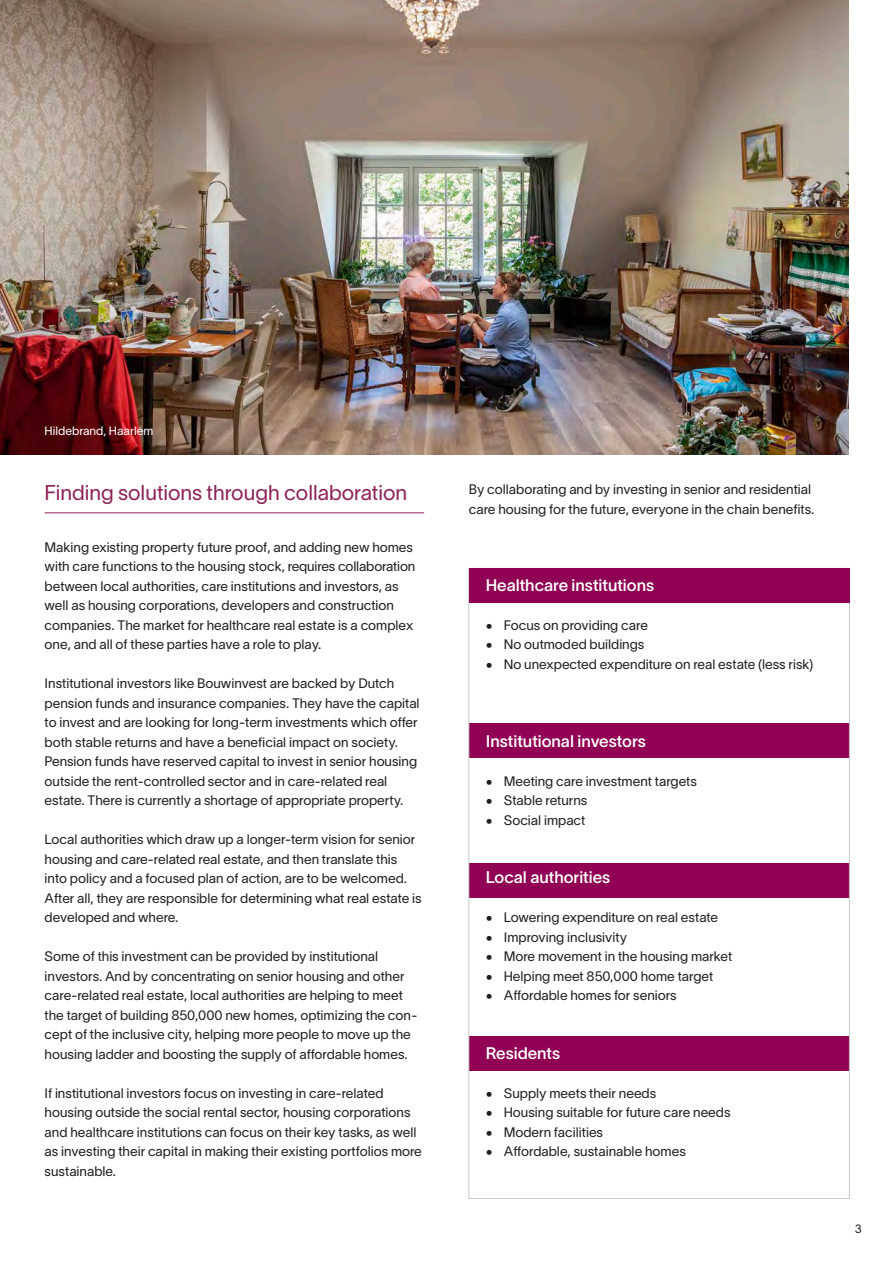
<style>
.page{position:relative;width:893px;height:1263px;background:#fff}
.page>*{position:absolute;margin:0;border:0;box-sizing:border-box;transform-origin:0 0}
.t1{font:21px "Lausanne 300";color:#8e235a}
.t2{font:16.5px "Lausanne 500";color:#fff}
.t3{font:13.5px/19.5px "Lausanne 300";color:#231f20}
.t4{font:12px "Lausanne 300";color:#fff}
.t5{font:12px "Lausanne 300";color:#231f20}
</style>
<div class="page">
<hr style="left:45px;top:512px;width:379px;height:1px;background:#8e235a">
<img style="left:0;top:0;width:848px;height:454px">
<div style="left:469px;top:1036px;width:380px;height:35px;background:#900054"></div>
<div style="left:469px;top:863px;width:380px;height:35px;background:#900054"></div>
<div style="left:469px;top:724px;width:380px;height:34px;background:#900054"></div>
<div style="left:469px;top:568px;width:380px;height:35px;background:#900054"></div>
<p class="t4" style="left:45px;top:423px;width:110px">Hildebrand, Haarlem</p>
<p class="t1" style="left:45px;top:479px;width:364px">Finding solutions through collaboration</p>
<p class="t3" style="left:45px;top:537px;width:372px">Making existing property future proof, and adding new homes with care functions to the housing stock, requires collaboration between local authorities, care institutions and investors, as well as housing corporations, developers and construction companies. The market for healthcare real estate is a complex one, and all of these parties have a role to play.</p>
<p class="t3" style="left:45px;top:673px;width:376px">Institutional investors like Bouwinvest are backed by Dutch pension funds and insurance companies. They have the capital to invest and are looking for long-term investments which offer both stable returns and have a beneficial impact on society.<br>Pension funds have reserved capital to invest in senior housing outside the rent-controlled sector and in care-related real</p>
<p class="t3" style="left:45px;top:790px;width:360px">estate. There is currently a shortage of appropriate property.</p>
<p class="t3" style="left:45px;top:829px;width:378px">Local authorities which draw up a longer-term vision for senior housing and care-related real estate, and then translate this into policy and a focused plan of action, are to be welcomed.<br>After all, they are responsible for determining what real estate is developed and where.</p>
<p class="t3" style="left:45px;top:946px;width:374px">Some of this investment can be provided by institutional investors. And by concentrating on senior housing and other care-related real estate, local authorities are helping to meet the target of building 850,000 new homes, optimizing the con&shy;cept of the inclusive city, helping more people to move up the housing ladder and boosting the supply of affordable homes.</p>
<p class="t3" style="left:45px;top:1083px;width:379px">If institutional investors focus on investing in care-related housing outside the social rental sector, housing corporations and healthcare institutions can focus on their key tasks, as well as investing their capital in making their existing portfolios more sustainable.</p>
<p class="t3" style="left:469px;top:479px;width:344px">By collaborating and by investing in senior and residential</p>
<p class="t3" style="left:469px;top:499px;width:347px">care housing for the future, everyone in the chain benefits.</p>
<p class="t2" style="left:486px;top:574px;width:170px">Healthcare institutions</p>
<p class="t3" style="left:486px;top:615px;width:164px">• Focus on providing care</p>
<p class="t3" style="left:486px;top:634px;width:160px">• No outmoded buildings</p>
<p class="t3" style="left:486px;top:654px;width:329px">• No unexpected expenditure on real estate (less risk)</p>
<p class="t2" style="left:486px;top:730px;width:162px">Institutional investors</p>
<p class="t3" style="left:486px;top:771px;width:213px">• Meeting care investment targets</p>
<p class="t3" style="left:486px;top:790px;width:103px">• Stable returns</p>
<p class="t3" style="left:486px;top:810px;width:101px">• Social impact</p>
<p class="t2" style="left:486px;top:867px;width:126px">Local authorities</p>
<p class="t3" style="left:486px;top:907px;width:234px">• Lowering expenditure on real estate</p>
<p class="t3" style="left:486px;top:927px;width:143px">• Improving inclusivity</p>
<p class="t3" style="left:486px;top:946px;width:248px">• More movement in the housing market</p>
<p class="t3" style="left:486px;top:966px;width:229px">• Helping meet 850,000 home target</p>
<p class="t3" style="left:486px;top:985px;width:192px">• Affordable homes for seniors</p>
<p class="t2" style="left:486px;top:1042px;width:76px">Residents</p>
<p class="t3" style="left:486px;top:1083px;width:172px">• Supply meets their needs</p>
<p class="t3" style="left:486px;top:1102px;width:246px">• Housing suitable for future care needs</p>
<p class="t3" style="left:486px;top:1122px;width:119px">• Modern facilities</p>
<p class="t3" style="left:486px;top:1141px;width:201px">• Affordable, sustainable homes</p>
<p class="t5" style="left:855px;top:1221px;width:8px">3</p>
</div>
